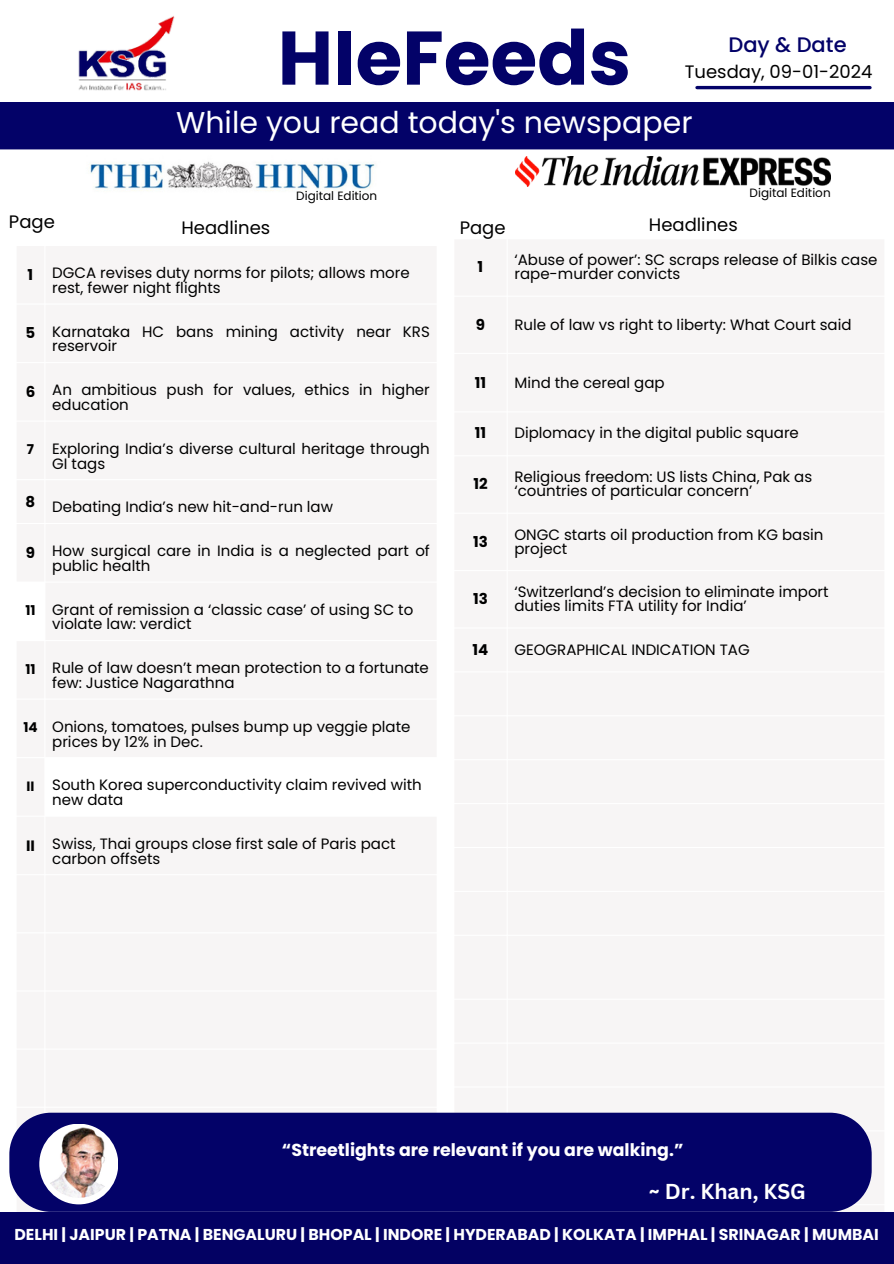
<style>
.page{position:relative;width:894px;height:1264px;background:#fff}
.page>*{position:absolute;margin:0;border:0;box-sizing:border-box;transform-origin:0 0}
.t1{font:700 75.75px "Poppins";color:#030268}
.t2{font:30px "Poppins";color:#fff}
.t3{font:700 21px "Canva Sans";color:#fff}
.t4{font:500 21px "Poppins";color:#030268}
.t5{font:18px "Poppins";color:#000}
.t6{font:700 17.4px "Poppins";color:#fff}
.t7{font:700 15.75px "Poppins";color:#fff}
.t8{font:15px/14.7px "Poppins";color:#000}
.t9{font:700 15px "Poppins";color:#000}
.t10{font:700 13.5px "Poppins";color:#000}
.t11{font:12px "Poppins";color:#000}
</style>
<div class="page">
<img style="left:515px;top:156px;width:315px;height:30px">
<div style="left:9px;top:1112px;width:862px;height:99px;background:#030268"></div>
<div style="left:39px;top:1123px;width:79px;height:81px;background:#fff;border-radius:50%"></div>
<img style="left:43px;top:1126px;width:71px;height:71px;border-radius:50%">
<img style="left:78px;top:16px;width:97px;height:75px">
<div style="left:0;top:102px;width:893px;height:47px;background:#030268"></div>
<hr style="left:696px;top:86px;width:173px;height:3px;background:#030268">
<img style="left:89px;top:161px;width:286px;height:30px">
<div style="left:0;top:1211px;width:893px;height:52px;background:#030163"></div>
<p class="t1" style="left:277px;top:5px;width:355px">HIeFeeds</p>
<p class="t2" style="left:176px;top:101px;width:518px">While you read today's newspaper</p>
<p class="t4" style="left:728px;top:30px;width:120px">Day &amp; Date</p>
<p class="t5" style="left:684px;top:59px;width:189px">Tuesday, 09-01-2024</p>
<p class="t11" style="left:296px;top:188px;width:83px">Digital Edition</p>
<p class="t5" style="left:9px;top:209px;width:47px">Page</p>
<p class="t5" style="left:459px;top:215px;width:47px">Page</p>
<p class="t5" style="left:648px;top:212px;width:90px">Headlines</p>
<p class="t5" style="left:181px;top:215px;width:90px">Headlines</p>
<p class="t11" style="left:749px;top:184px;width:83px">Digital Edition</p>
<p class="t9" style="left:28px;top:264px;width:7px">1</p>
<p class="t8" style="left:52px;top:266px;width:359px">DGCA revises duty norms for pilots; allows more rest, fewer night flights</p>
<p class="t9" style="left:26px;top:322px;width:11px">5</p>
<p class="t8" style="left:52px;top:324px;width:379px">Karnataka HC bans mining activity near KRS reservoir</p>
<p class="t9" style="left:26px;top:381px;width:11px">6</p>
<p class="t8" style="left:52px;top:383px;width:379px">An ambitious push for values, ethics in higher education</p>
<p class="t10" style="left:27px;top:440px;width:9px">7</p>
<p class="t8" style="left:52px;top:441px;width:379px">Exploring India’s diverse cultural heritage through<br>GI tags</p>
<p class="t9" style="left:26px;top:491px;width:11px">8</p>
<p class="t8" style="left:52px;top:500px;width:282px">Debating India’s new hit-and-run law</p>
<p class="t9" style="left:26px;top:542px;width:11px">9</p>
<p class="t8" style="left:52px;top:543px;width:379px">How surgical care in India is a neglected part of public health</p>
<p class="t10" style="left:25px;top:601px;width:12px">11</p>
<p class="t8" style="left:52px;top:602px;width:362px">Grant of remission a ‘classic case’ of using SC to violate law: verdict</p>
<p class="t10" style="left:25px;top:659px;width:12px">11</p>
<p class="t8" style="left:52px;top:660px;width:378px">Rule of law doesn’t mean protection to a fortunate few: Justice Nagarathna</p>
<p class="t10" style="left:23px;top:718px;width:16px">14</p>
<p class="t8" style="left:52px;top:719px;width:359px">Onions, tomatoes, pulses bump up veggie plate prices by 12% in Dec.</p>
<p class="t10" style="left:26px;top:776px;width:9px">II</p>
<p class="t8" style="left:52px;top:777px;width:371px">South Korea superconductivity claim revived with new data</p>
<p class="t9" style="left:26px;top:834px;width:10px">II</p>
<p class="t8" style="left:52px;top:836px;width:345px">Swiss, Thai groups close first sale of Paris pact carbon offsets</p>
<p class="t9" style="left:477px;top:256px;width:7px">1</p>
<p class="t8" style="left:514px;top:253px;width:364px;line-height:14px">‘Abuse of power’: SC scraps release of Bilkis case rape-murder convicts</p>
<p class="t9" style="left:475px;top:314px;width:11px">9</p>
<p class="t8" style="left:514px;top:317px;width:338px">Rule of law vs right to liberty: What Court said</p>
<p class="t9" style="left:474px;top:372px;width:13px">11</p>
<p class="t8" style="left:514px;top:375px;width:152px">Mind the cereal gap</p>
<p class="t9" style="left:474px;top:423px;width:13px">11</p>
<p class="t8" style="left:514px;top:426px;width:286px">Diplomacy in the digital public square</p>
<p class="t9" style="left:473px;top:473px;width:16px">12</p>
<p class="t8" style="left:514px;top:470px;width:299px;line-height:14px">Religious freedom: US lists China, Pak as ‘countries of particular concern’</p>
<p class="t9" style="left:473px;top:531px;width:16px">13</p>
<p class="t8" style="left:514px;top:527px;width:310px;line-height:14px">ONGC starts oil production from KG basin project</p>
<p class="t9" style="left:473px;top:588px;width:16px">13</p>
<p class="t8" style="left:514px;top:585px;width:315px;line-height:14px">‘Switzerland’s decision to eliminate import duties limits FTA utility for India’</p>
<p class="t9" style="left:472px;top:639px;width:17px">14</p>
<p class="t8" style="left:514px;top:643px;width:237px">GEOGRAPHICAL INDICATION TAG</p>
<p class="t6" style="left:282px;top:1137px;width:403px">“Streetlights are relevant if you are walking.”</p>
<p class="t3" style="left:648px;top:1176px;width:158px">~ Dr. Khan, KSG</p>
<p class="t7" style="left:15px;top:1223px;width:865px">DELHI | JAIPUR | PATNA | BENGALURU | BHOPAL | INDORE | HYDERABAD | KOLKATA | IMPHAL | SRINAGAR | MUMBAI</p>
</div>
